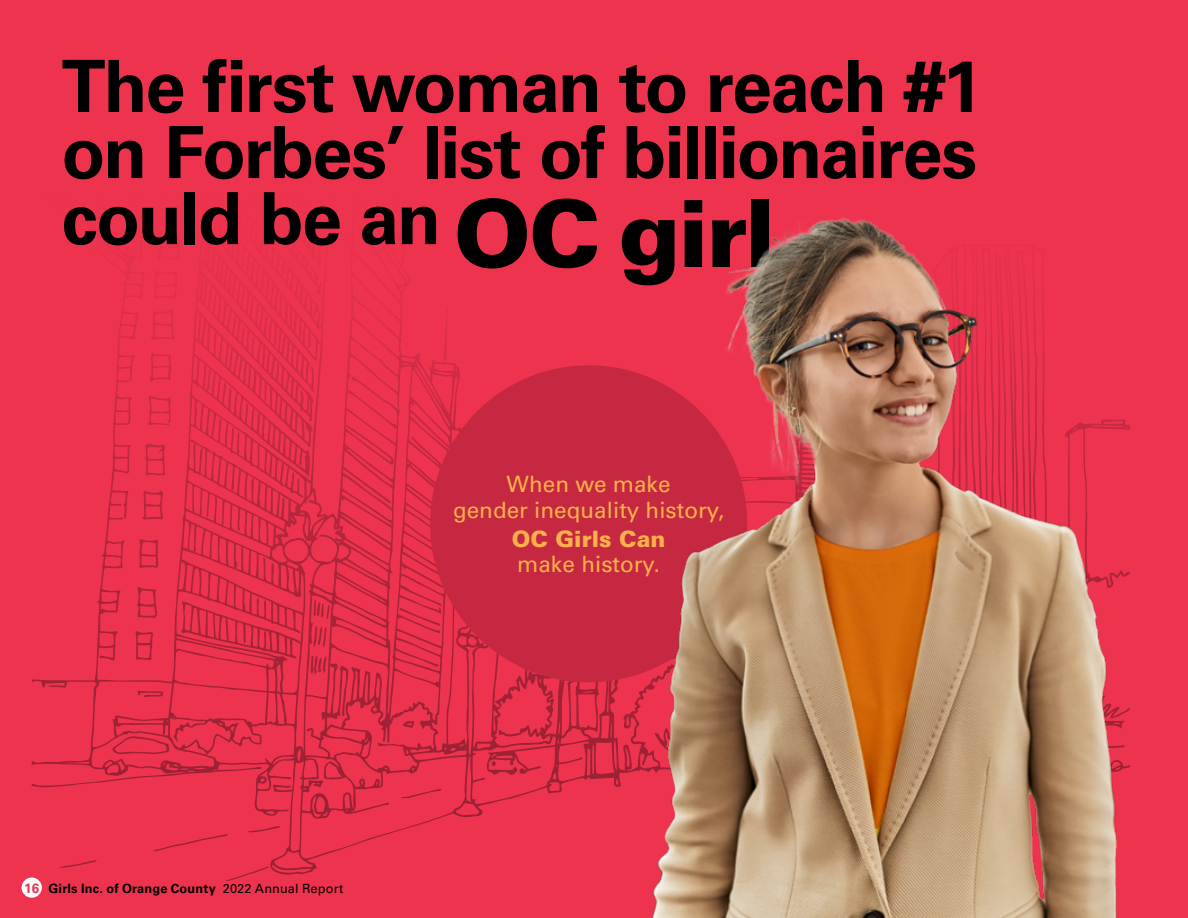
<style>
.page{position:relative;width:1188px;height:918px;background:#ee334f}
.page>*{position:absolute;margin:0;border:0;box-sizing:border-box;transform-origin:0 0}
.t1{font:700 72px/66.2px "Univers LT Std";letter-spacing:-.025em;color:#000;text-align:justify}
.t2{font:22.5px/26.2px "Univers LT Std";color:#fbb04b;text-align:center}
.t3{font:900 22.5px "Univers LT Std";color:#fbb04b}
.t4{font:700 12.75px "Univers LT Std";letter-spacing:.015em;color:#000}
.s1{font-weight:900;font-size:92.85px}
.s2{font-size:13.5px;color:#ee334f}
.s3{font-weight:400}
</style>
<div class="page">
<svg style="left:32px;top:273px;width:590px;height:602px"></svg>
<svg style="left:401px;top:789px;width:41px;height:9px"></svg>
<svg style="left:112px;top:736px;width:57px;height:18px"></svg>
<svg style="left:138px;top:691px;width:25px;height:6px"></svg>
<svg style="left:225px;top:867px;width:44px;height:14px"></svg>
<svg style="left:59px;top:860px;width:38px;height:8px"></svg>
<svg style="left:248px;top:826px;width:32px;height:7px"></svg>
<svg style="left:403px;top:720px;width:12px;height:8px"></svg>
<svg style="left:137px;top:586px;width:20px;height:32px"></svg>
<svg style="left:136px;top:631px;width:18px;height:29px"></svg>
<svg style="left:142px;top:491px;width:21px;height:29px"></svg>
<svg style="left:139px;top:539px;width:19px;height:29px"></svg>
<svg style="left:400px;top:608px;width:40px;height:18px"></svg>
<svg style="left:145px;top:443px;width:20px;height:33px"></svg>
<svg style="left:311px;top:655px;width:16px;height:19px"></svg>
<svg style="left:313px;top:600px;width:17px;height:19px"></svg>
<svg style="left:313px;top:627px;width:14px;height:21px"></svg>
<div style="left:430px;top:365px;width:317px;height:317px;background:#c52840;border-radius:50%"></div>
<img style="left:622px;top:217px;width:509px;height:701px">
<div style="left:22px;top:878px;width:20px;height:20px;background:#fff;border-radius:50%"></div>
<p class="t1" style="left:61px;top:54px;width:922px">The first woman to reach #1 on Forbes’ list of billionaires could be an <span class="s1">OC girl</span>.</p>
<p class="t2" style="left:453px;top:471px;width:273px">When we make<br>gender inequality history,</p>
<p class="t3" style="left:512px;top:525px;width:155px">OC Girls Can</p>
<p class="t2" style="left:517px;top:551px;width:144px">make history.</p>
<p class="t4" style="left:24px;top:881px;width:321px"><span class="s2">16</span> Girls Inc. of Orange County <span class="s3">2022 Annual Report</span></p>
</div>
